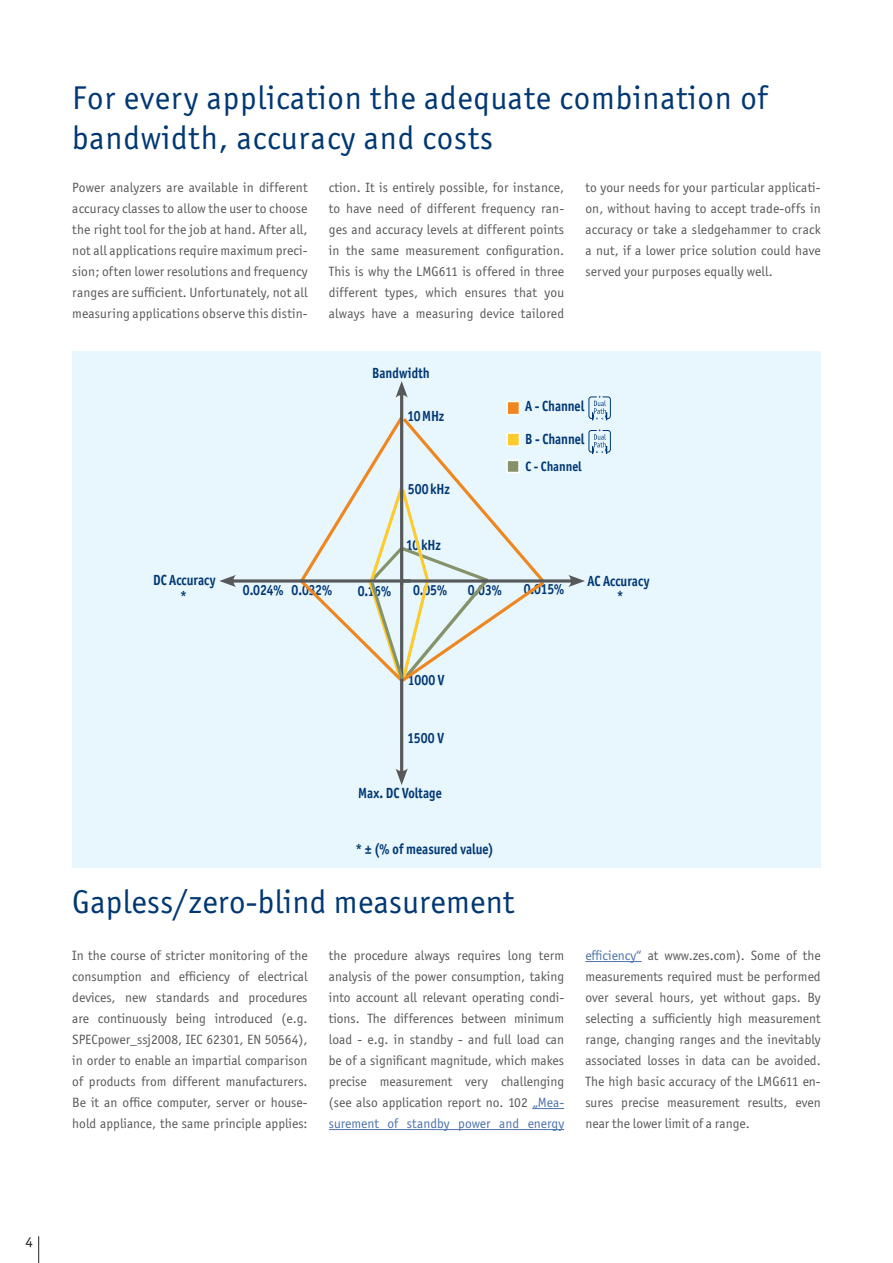
<style>
.page{position:relative;width:893px;height:1263px;background:#fff}
.page>*{position:absolute;margin:0;border:0;box-sizing:border-box;transform-origin:0 0}
.t1{font:33px/40.5px "Officina Sans ITC Std";letter-spacing:.025em;color:#013874}
.t2{font:15px "Officina Sans ITC Std";color:#231f20}
.t3{font:700 14.7px "Officina Sans ITC Std";color:#013874;scale:.86 1}
.t4{font:700 13.65px "Officina Sans ITC Std";color:#013874;scale:.9 1}
.t5{font:13.5px/21px "Officina Sans ITC Std";letter-spacing:.005em;color:#57585a;text-align:justify}
.s1{color:#4d72ac}
</style>
<div class="page">
<svg style="left:38px;top:1236px;width:1px;height:27px"></svg>
<div style="left:72px;top:351px;width:749px;height:516px;background:#e8f6fd"></div>
<hr style="left:532px;top:1108px;width:32px;height:1px;background:#4d72ac">
<hr style="left:329px;top:1129px;width:235px;height:1px;background:#4d72ac">
<hr style="left:585px;top:961px;width:57px;height:1px;background:#4d72ac">
<hr style="left:400px;top:581px;width:3px;height:193px;background:#57585a">
<svg style="left:396px;top:768px;width:12px;height:17px"></svg>
<svg style="left:550px;top:579px;width:18px;height:4px"></svg>
<svg style="left:568px;top:575px;width:17px;height:12px"></svg>
<hr style="left:400px;top:392px;width:3px;height:193px;background:#57585a">
<svg style="left:396px;top:381px;width:12px;height:17px"></svg>
<svg style="left:236px;top:579px;width:61px;height:4px"></svg>
<svg style="left:219px;top:575px;width:17px;height:12px"></svg>
<svg style="left:297px;top:413px;width:253px;height:291px"></svg>
<div style="left:506px;top:401px;width:14px;height:14px;background:#ef8721;border:2px solid #fff"></div>
<div style="left:506px;top:432px;width:14px;height:15px;background:#fecb2f;border:2px solid #fff"></div>
<div style="left:506px;top:460px;width:14px;height:13px;background:#86926a;border:2px solid #fff"></div>
<svg style="left:588px;top:396px;width:23px;height:58px"></svg>
<h1 class="t1" style="left:72px;top:77px;width:697px">For every application the adequate combination of bandwidth, accuracy and costs</h1>
<p class="t5" style="left:72px;top:177px;width:237px">Power analyzers are available in different accuracy classes to allow the user to choose the right tool for the job at hand. After all, not all applications require maximum preci&shy;sion; often lower resolutions and frequency ranges are sufficient. Unfortunately, not all measuring applications observe this distin-</p>
<p class="t5" style="left:329px;top:177px;width:237px">ction. It is entirely possible, for instance, to have need of different frequency ran&shy;ges and accuracy levels at different points in the same measurement configuration.<br>This is why the LMG611 is offered in three different types, which ensures that you always have a measuring device tailored</p>
<p class="t5" style="left:585px;top:177px;width:237px">to your needs for your particular applicati&shy;on, without having to accept trade-offs in accuracy or take a sledgehammer to crack a nut, if a lower price solution could have served your purposes equally well.</p>
<p class="t3" style="left:372px;top:364px;width:68px">Bandwidth</p>
<p class="t3" style="left:407px;top:407px;width:44px">10MHz</p>
<p class="t3" style="left:408px;top:480px;width:50px">500kHz</p>
<p class="t3" style="left:406px;top:536px;width:42px">10kHz</p>
<p class="t3" style="left:525px;top:397px;width:70px">A - Channel</p>
<p class="t3" style="left:525px;top:430px;width:70px">B - Channel</p>
<p class="t4" style="left:526px;top:457px;width:64px">C - Channel</p>
<p class="t3" style="left:153px;top:571px;width:74px">DC Accuracy</p>
<p class="t3" style="left:587px;top:572px;width:73px">AC Accuracy</p>
<p class="t3" style="left:243px;top:581px;width:106px">0.024% 0.032%</p>
<p class="t3" style="left:358px;top:582px;width:41px">0.16%</p>
<p class="t3" style="left:413px;top:581px;width:41px">0.05%</p>
<p class="t3" style="left:468px;top:581px;width:41px">0.03%</p>
<p class="t3" style="left:524px;top:580px;width:49px">0.015%</p>
<p class="t3" style="left:180px;top:587px;width:9px">*</p>
<p class="t3" style="left:617px;top:587px;width:9px">*</p>
<p class="t3" style="left:408px;top:671px;width:44px">1000 V</p>
<p class="t3" style="left:407px;top:728px;width:44px">1500 V</p>
<p class="t3" style="left:358px;top:783px;width:99px">Max. DC Voltage</p>
<p class="t3" style="left:356px;top:840px;width:162px">* ± (% of measured value)</p>
<h1 class="t1" style="left:72px;top:881px;width:443px">Gapless/zero-blind measurement</h1>
<p class="t5" style="left:72px;top:945px;width:237px">In the course of stricter monitoring of the consumption and efficiency of electrical devices, new standards and procedures are continuously being introduced (e.g.<br>SPECpower_ssj2008, IEC 62301, EN 50564), in order to enable an impartial comparison of products from different manufacturers.<br>Be it an office computer, server or house&shy;hold appliance, the same principle applies:</p>
<p class="t5" style="left:329px;top:945px;width:237px">the procedure always requires long term analysis of the power consumption, taking into account all relevant operating condi&shy;tions. The differences between minimum load - e.g. in standby - and full load can be of a significant magnitude, which makes precise measurement very challenging (see also application report no. 102 <span class="s1">„Mea&shy;surement of standby power and energy</span></p>
<p class="t5" style="left:585px;top:945px;width:237px"><span class="s1">efficiency“</span> at www.zes.com). Some of the measurements required must be performed over several hours, yet without gaps. By selecting a sufficiently high measurement range, changing ranges and the inevitably associated losses in data can be avoided.<br>The high basic accuracy of the LMG611 en&shy;sures precise measurement results, even near the lower limit of a range.</p>
<p class="t2" style="left:25px;top:1233px;width:9px">4</p>
</div>
